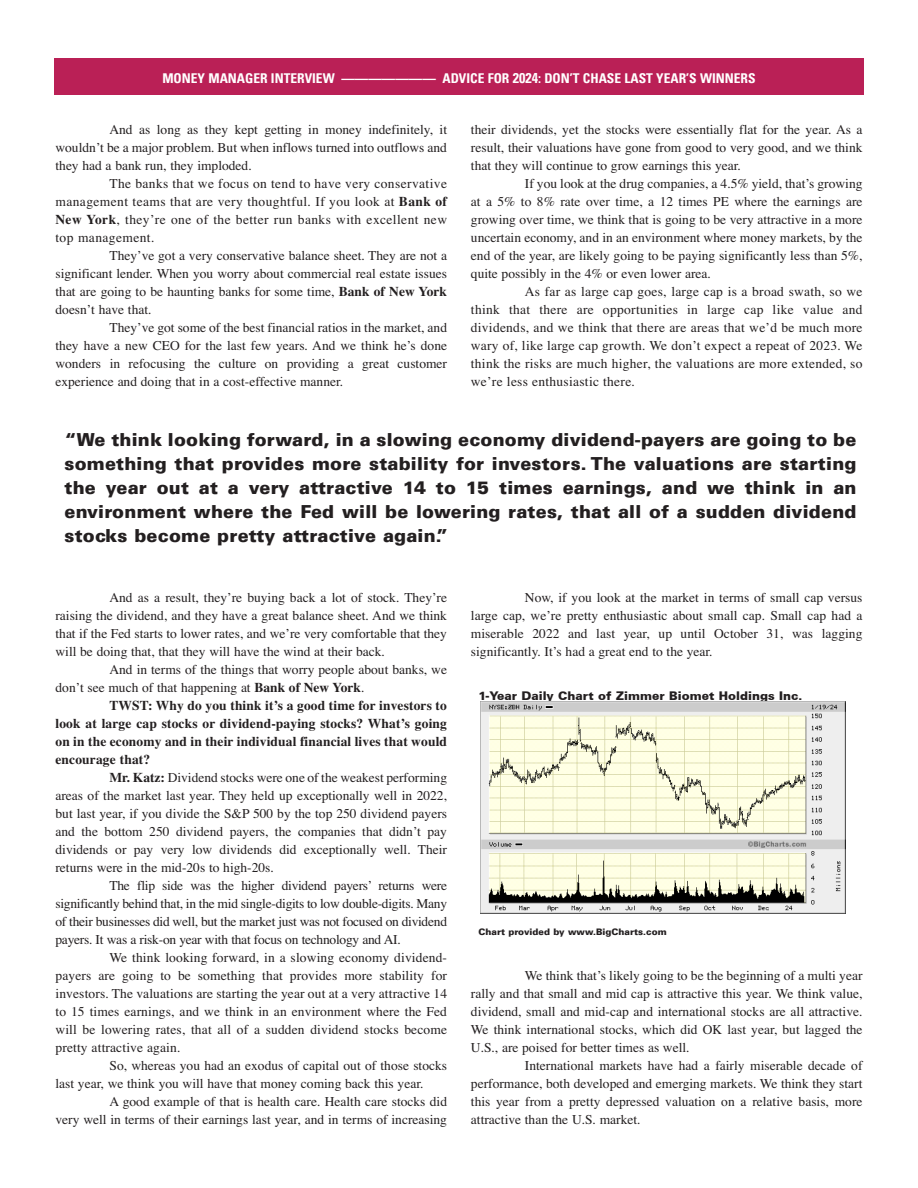
<style>
.page{position:relative;width:918px;height:1188px;background:#fff}
.page>*{position:absolute;margin:0;border:0;box-sizing:border-box;transform-origin:0 0}
.pullquote{font:900 18px/24px "Univers LT";letter-spacing:.01em;color:#231f20;text-align:justify}
.Body_Text{font:13.5px/18px "Times";color:#231f20;text-align:justify}
.Body_Text-2{font:700 13.5px/18px "Times";letter-spacing:.01em;color:#231f20;text-align:justify}
.t1{font:700 condensed 13.5px "Univers LT";color:#fff}
.t2{font:900 12px "Univers CE";color:#231f20}
.t3{font:900 9px "Univers LT";color:#231f20}
.s1{font-size:14.25px}
.s2{font-weight:700}
</style>
<div class="page">
<div style="left:54px;top:58px;width:810px;height:36px;background:#ba2056"></div>
<img style="left:480px;top:702px;width:366px;height:211px">
<p class="t1" style="left:162px;top:70px;width:595px">MONEY MANAGER INTERVIEW ——————— ADVICE FOR <span class="s1">2024</span>: DON’T CHASE LAST YEAR’S WINNERS</p>
<p class="Body_Text" style="left:56px;top:121px;width:393px;text-indent:54px">And as long as they kept getting in money indefinitely, it wouldn’t be a major problem. But when inflows turned into outflows and they had a bank run, they imploded.</p>
<p class="Body_Text" style="left:56px;top:175px;width:393px;text-indent:54px">The banks that we focus on tend to have very conservative management teams that are very thoughtful. If you look at <span class="s2">Bank of New York</span>, they’re one of the better run banks with excellent new top management.</p>
<p class="Body_Text" style="left:56px;top:247px;width:393px;text-indent:54px">They’ve got a very conservative balance sheet. They are not a significant lender. When you worry about commercial real estate issues that are going to be haunting banks for some time, <span class="s2">Bank of New York </span>doesn’t have that.</p>
<p class="Body_Text" style="left:56px;top:319px;width:393px;text-indent:54px">They’ve got some of the best financial ratios in the market, and they have a new CEO for the last few years. And we think he’s done wonders in refocusing the culture on providing a great customer experience and doing that in a cost-effective manner.</p>
<p class="Body_Text" style="left:471px;top:121px;width:393px">their dividends, yet the stocks were essentially flat for the year. As a result, their valuations have gone from good to very good, and we think that they will continue to grow earnings this year.</p>
<p class="Body_Text" style="left:471px;top:175px;width:393px;text-indent:54px">If you look at the drug companies, a 4.5% yield, that’s growing at a 5% to 8% rate over time, a 12 times PE where the earnings are growing over time, we think that is going to be very attractive in a more uncertain economy, and in an environment where money markets, by the end of the year, are likely going to be paying significantly less than 5%, quite possibly in the 4% or even lower area.</p>
<p class="Body_Text" style="left:471px;top:283px;width:393px;text-indent:54px">As far as large cap goes, large cap is a broad swath, so we think that there are opportunities in large cap like value and dividends, and we think that there are areas that we’d be much more wary of, like large cap growth. We don’t expect a repeat of 2023. We think the risks are much higher, the valuations are more extended, so we’re less enthusiastic there.</p>
<p class="pullquote" style="left:64px;top:428px;width:794px">“We think looking forward, in a slowing economy dividend-payers are going to be something that provides more stability for investors. The valuations are starting the year out at a very attractive 14 to 15 times earnings, and we think in an environment where the Fed will be lowering rates, that all of a sudden dividend stocks become pretty attractive again.”</p>
<p class="Body_Text" style="left:56px;top:589px;width:393px;text-indent:54px">And as a result, they’re buying back a lot of stock. They’re raising the dividend, and they have a great balance sheet. And we think that if the Fed starts to lower rates, and we’re very comfortable that they will be doing that, that they will have the wind at their back.</p>
<p class="Body_Text" style="left:56px;top:661px;width:393px;text-indent:54px">And in terms of the things that worry people about banks, we don’t see much of that happening at <span class="s2">Bank of New York</span>.</p>
<p class="Body_Text-2" style="left:56px;top:697px;width:393px;text-indent:54px">TWST: Why do you think it’s a good time for investors to look at large cap stocks or dividend-paying stocks? What’s going on in the economy and in their individual financial lives that would encourage that?</p>
<p class="Body_Text" style="left:56px;top:769px;width:393px;text-indent:54px"><span class="s2">Mr. Katz:</span> Dividend stocks were one of the weakest performing areas of the market last year. They held up exceptionally well in 2022, but last year, if you divide the S&amp;P 500 by the top 250 dividend payers and the bottom 250 dividend payers, the companies that didn’t pay dividends or pay very low dividends did exceptionally well. Their returns were in the mid-20s to high-20s.</p>
<p class="Body_Text" style="left:56px;top:877px;width:393px;text-indent:54px">The flip side was the higher dividend payers’ returns were significantly behind that, in the mid single-digits to low double-digits. Many of their businesses did well, but the market just was not focused on dividend payers. It was a risk-on year with that focus on technology and AI.</p>
<p class="Body_Text" style="left:56px;top:949px;width:393px;text-indent:54px">We think looking forward, in a slowing economy dividend&shy;payers are going to be something that provides more stability for investors. The valuations are starting the year out at a very attractive 14 to 15 times earnings, and we think in an environment where the Fed will be lowering rates, that all of a sudden dividend stocks become pretty attractive again.</p>
<p class="Body_Text" style="left:56px;top:1057px;width:393px;text-indent:54px">So, whereas you had an exodus of capital out of those stocks last year, we think you will have that money coming back this year.</p>
<p class="Body_Text" style="left:56px;top:1093px;width:393px;text-align:right">A good example of that is health care. Health care stocks did<br>very well in terms of their earnings last year, and in terms of increasing</p>
<p class="Body_Text" style="left:471px;top:589px;width:393px;text-indent:54px">Now, if you look at the market in terms of small cap versus large cap, we’re pretty enthusiastic about small cap. Small cap had a miserable 2022 and last year, up until October 31, was lagging significantly. It’s had a great end to the year.</p>
<p class="t2" style="left:478px;top:688px;width:326px">1-Year Daily Chart of Zimmer Biomet Holdings Inc.</p>
<p class="t3" style="left:478px;top:926px;width:190px">Chart provided by www.BigCharts.com</p>
<p class="Body_Text" style="left:471px;top:967px;width:393px;text-indent:54px">We think that’s likely going to be the beginning of a multi year rally and that small and mid cap is attractive this year. We think value, dividend, small and mid-cap and international stocks are all attractive.<br>We think international stocks, which did OK last year, but lagged the U.S., are poised for better times as well.</p>
<p class="Body_Text" style="left:471px;top:1057px;width:393px;text-indent:54px">International markets have had a fairly miserable decade of performance, both developed and emerging markets. We think they start this year from a pretty depressed valuation on a relative basis, more attractive than the U.S. market.</p>
</div>
